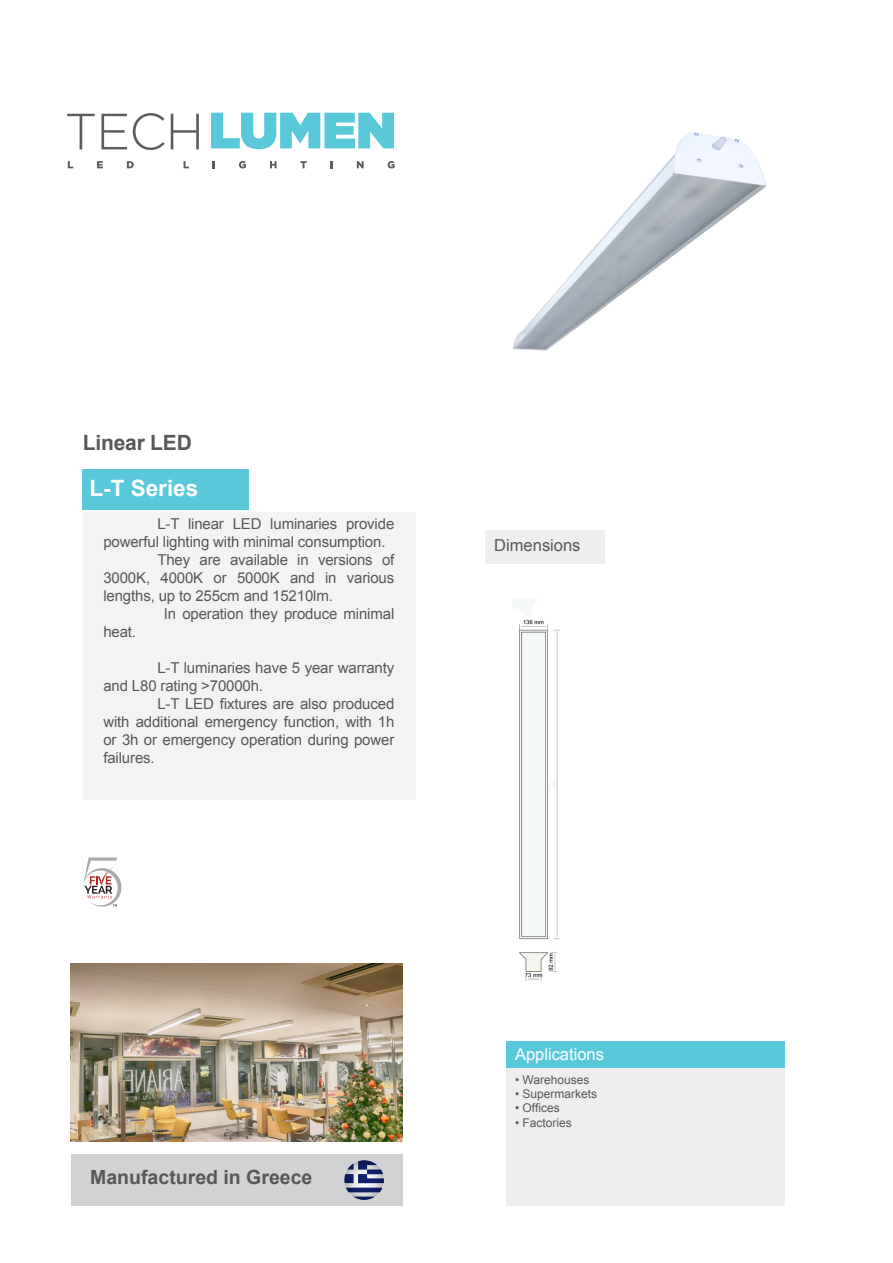
<style>
.page{position:relative;width:893px;height:1263px;background:#fff}
.page>*{position:absolute;margin:0;border:0;box-sizing:border-box;transform-origin:0 0}
.t1{font:700 22.5px "Arial";color:#fff}
.t2{font:700 21px "Arial";letter-spacing:-.01em;color:#57585a}
.t3{font:700 19.5px "Arial";color:#57585a}
.t4{font:16.5px "Arial";color:#fff}
.t5{font:16.5px "Arial";color:#57585a}
.t6{font:15px/18px "Arial";letter-spacing:-.01em;color:#57585a}
.t7{font:12px "Arial";color:#57585a}
</style>
<div class="page">
<div style="left:83px;top:512px;width:332px;height:287px;background:#f2f3f4"></div>
<div style="left:83px;top:469px;width:166px;height:40px;background:#5ac8db"></div>
<div style="left:71px;top:1154px;width:331px;height:51px;background:#d1d2d4"></div>
<img style="left:344px;top:1160px;width:40px;height:40px">
<div style="left:485px;top:530px;width:120px;height:34px;background:#eeeeef"></div>
<svg style="left:83px;top:857px;width:39px;height:50px"></svg>
<img style="left:70px;top:963px;width:332px;height:179px">
<div style="left:506px;top:1062px;width:278px;height:143px;background:#eeeeef"></div>
<div style="left:506px;top:1041px;width:278px;height:27px;background:#5ac8db"></div>
<img style="left:513px;top:132px;width:254px;height:219px">
<img style="left:512px;top:599px;width:48px;height:382px">
<svg style="left:68px;top:161px;width:5px;height:7px"></svg>
<svg style="left:97px;top:161px;width:6px;height:7px"></svg>
<svg style="left:127px;top:161px;width:7px;height:7px"></svg>
<svg style="left:184px;top:161px;width:5px;height:7px"></svg>
<svg style="left:213px;top:161px;width:2px;height:7px"></svg>
<svg style="left:239px;top:161px;width:7px;height:7px"></svg>
<svg style="left:270px;top:161px;width:7px;height:7px"></svg>
<svg style="left:300px;top:161px;width:7px;height:7px"></svg>
<svg style="left:331px;top:161px;width:2px;height:7px"></svg>
<svg style="left:357px;top:161px;width:7px;height:7px"></svg>
<svg style="left:388px;top:161px;width:7px;height:7px"></svg>
<svg style="left:211px;top:113px;width:183px;height:36px"></svg>
<svg style="left:67px;top:114px;width:28px;height:35px"></svg>
<svg style="left:101px;top:114px;width:26px;height:35px"></svg>
<svg style="left:133px;top:113px;width:32px;height:37px"></svg>
<svg style="left:171px;top:114px;width:28px;height:35px"></svg>
<p class="t2" style="left:83px;top:428px;width:110px">Linear LED</p>
<p class="t1" style="left:89px;top:473px;width:110px">L-T Series</p>
<p class="t6" style="left:103px;top:515px;width:292px;text-indent:54px">L-T linear LED luminaries provide powerful lighting with minimal consumption.</p>
<p class="t6" style="left:103px;top:551px;width:292px;text-align:justify;text-indent:54px">They are available in versions of 3000K, 4000K or 5000K and in various lengths, up to 255cm and 15210lm.</p>
<p class="t6" style="left:164px;top:605px;width:232px">In operation they produce minimal</p>
<p class="t6" style="left:103px;top:623px;width:34px">heat.</p>
<p class="t6" style="left:103px;top:659px;width:292px;text-indent:54px">L-T luminaries have 5 year warranty and L80 rating &gt;70000h.</p>
<p class="t6" style="left:103px;top:695px;width:292px;text-align:justify;text-indent:54px">L-T LED fixtures are also produced with additional emergency function, with 1h or 3h or emergency operation during power failures.</p>
<p class="t5" style="left:494px;top:534px;width:88px">Dimensions</p>
<p class="t3" style="left:90px;top:1164px;width:224px">Manufactured in Greece</p>
<p class="t4" style="left:515px;top:1044px;width:90px">Applications</p>
<p class="t7" style="left:515px;top:1071px;width:76px">• Warehouses</p>
<p class="t7" style="left:515px;top:1086px;width:84px">• Supermarkets</p>
<p class="t7" style="left:515px;top:1100px;width:46px">• Offices</p>
<p class="t7" style="left:515px;top:1115px;width:58px">• Factories</p>
</div>
